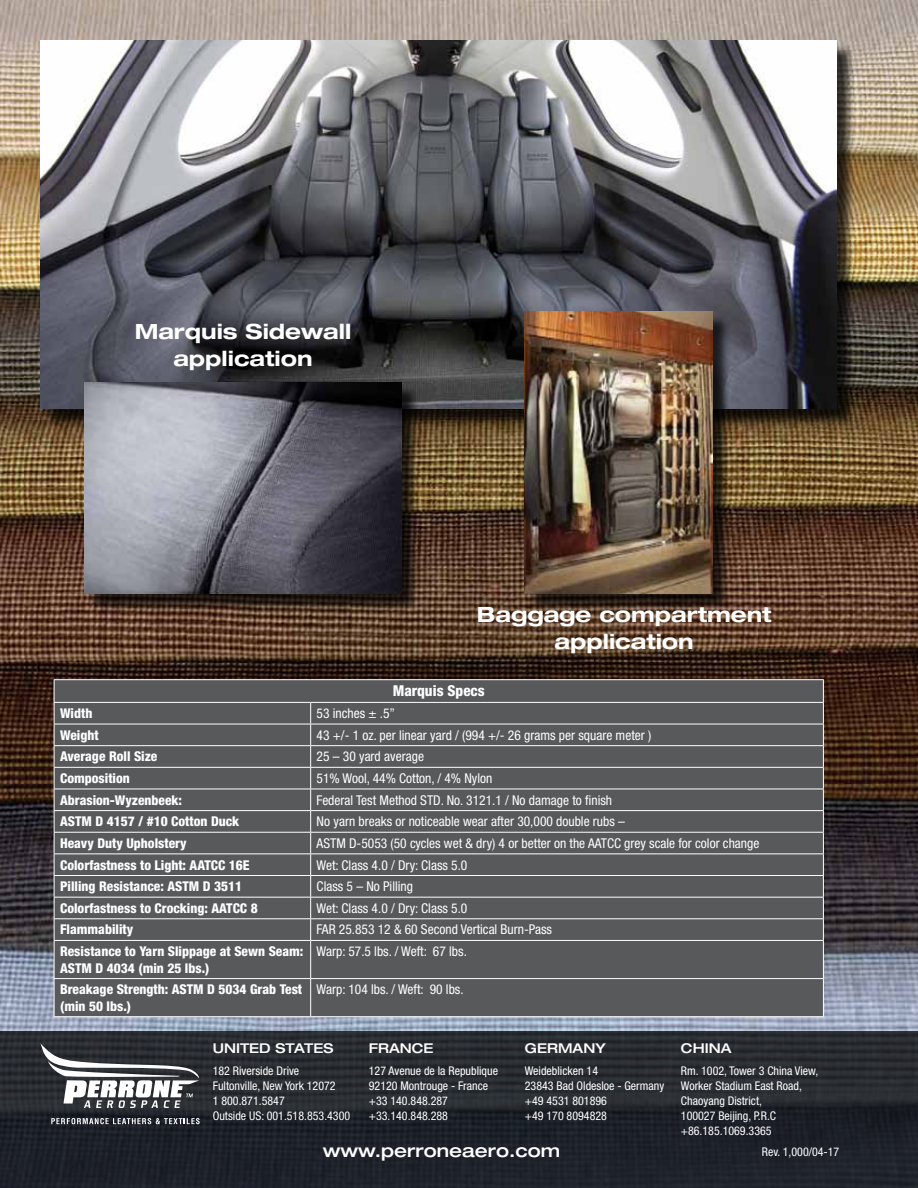
<style>
.page{position:relative;width:918px;height:1188px;background:#fff}
.page>*{position:absolute;margin:0;border:0;box-sizing:border-box;transform-origin:0 0}
.t1{font:700 expanded 21px/27px "Helvetica Neue LT Std";color:#fff;text-align:center}
.t2{font:500 expanded 18px "Helvetica Neue LT Std";color:#fff}
.t3{font:800 condensed 15px "Helvetica Neue LT Std";color:#fff}
.t4{font:condensed 13.5px "Helvetica Neue LT Std";color:#fff}
.t5{font:800 condensed 13.5px/16.5px "Helvetica Neue LT Std";color:#fff}
.t6{font:500 expanded 13.5px "Helvetica Neue LT Std";color:#fff}
.t7{font:condensed 12px/15px "Helvetica Neue LT Std";color:#fff}
</style>
<div class="page">
<img style="left:0;top:0;width:918px;height:1031px">
<div style="left:55px;top:680px;width:768px;height:336px;background:#58595b"></div>
<hr style="left:54px;top:679px;width:257px;height:1px;background:#fff">
<hr style="left:311px;top:679px;width:513px;height:1px;background:#fff">
<hr style="left:54px;top:702px;width:257px;height:1px;background:#fff">
<hr style="left:311px;top:702px;width:513px;height:1px;background:#fff">
<hr style="left:54px;top:724px;width:257px;height:1px;background:#fff">
<hr style="left:311px;top:724px;width:513px;height:1px;background:#fff">
<hr style="left:54px;top:745px;width:257px;height:1px;background:#fff">
<hr style="left:311px;top:745px;width:513px;height:1px;background:#fff">
<hr style="left:54px;top:767px;width:257px;height:1px;background:#fff">
<hr style="left:311px;top:767px;width:513px;height:1px;background:#fff">
<hr style="left:54px;top:789px;width:257px;height:1px;background:#fff">
<hr style="left:311px;top:789px;width:513px;height:1px;background:#fff">
<hr style="left:54px;top:810px;width:257px;height:1px;background:#fff">
<hr style="left:311px;top:810px;width:513px;height:1px;background:#fff">
<hr style="left:54px;top:832px;width:257px;height:1px;background:#fff">
<hr style="left:311px;top:832px;width:513px;height:1px;background:#fff">
<hr style="left:54px;top:854px;width:257px;height:1px;background:#fff">
<hr style="left:311px;top:854px;width:513px;height:1px;background:#fff">
<hr style="left:54px;top:875px;width:257px;height:1px;background:#fff">
<hr style="left:311px;top:875px;width:513px;height:1px;background:#fff">
<hr style="left:54px;top:897px;width:257px;height:1px;background:#fff">
<hr style="left:311px;top:897px;width:513px;height:1px;background:#fff">
<hr style="left:54px;top:918px;width:257px;height:1px;background:#fff">
<svg style="left:54px;top:680px;width:1px;height:260px"></svg>
<hr style="left:311px;top:918px;width:513px;height:1px;background:#fff">
<svg style="left:310px;top:703px;width:1px;height:237px"></svg>
<svg style="left:823px;top:680px;width:1px;height:260px"></svg>
<hr style="left:54px;top:940px;width:257px;height:1px;background:#fff">
<hr style="left:54px;top:941px;width:1px;height:37px;background:#fff">
<hr style="left:311px;top:940px;width:513px;height:1px;background:#fff">
<hr style="left:310px;top:941px;width:1px;height:37px;background:#fff">
<hr style="left:823px;top:941px;width:1px;height:37px;background:#fff">
<hr style="left:54px;top:978px;width:257px;height:1px;background:#fff">
<hr style="left:54px;top:979px;width:1px;height:37px;background:#fff">
<hr style="left:311px;top:978px;width:513px;height:1px;background:#fff">
<hr style="left:310px;top:979px;width:1px;height:37px;background:#fff">
<hr style="left:823px;top:979px;width:1px;height:37px;background:#fff">
<hr style="left:54px;top:1016px;width:257px;height:1px;background:#fff">
<hr style="left:311px;top:1016px;width:513px;height:1px;background:#fff">
<div style="left:0;top:1031px;width:918px;height:157px;background:linear-gradient(to bottom,#2b2f33,#1a1f28)"></div>
<svg style="left:41px;top:1043px;width:158px;height:65px"></svg>
<svg style="left:51px;top:1118px;width:149px;height:6px"></svg>
<div style="left:43px;top:43px;width:812px;height:385px;background:#000;opacity:.75"></div>
<img style="left:40px;top:40px;width:797px;height:369px">
<div style="left:86px;top:385px;width:334px;height:227px;background:#000;opacity:.75"></div>
<img style="left:84px;top:382px;width:318px;height:212px">
<div style="left:527px;top:313px;width:204px;height:300px;background:#000;opacity:.75"></div>
<img style="left:525px;top:311px;width:187px;height:283px">
<h1 class="t1" style="left:135px;top:317px;width:218px">Marquis Sidewall application</h1>
<h1 class="t1" style="left:477px;top:601px;width:296px">Baggage compartment application</h1>
<p class="t3" style="left:393px;top:682px;width:93px">Marquis Specs</p>
<p class="t5" style="left:60px;top:705px;width:34px">Width</p>
<p class="t4" style="left:317px;top:705px;width:80px">53 inches ± .5”</p>
<p class="t5" style="left:60px;top:726px;width:40px">Weight</p>
<p class="t4" style="left:317px;top:727px;width:336px">43 +/- 1 oz. per linear yard / (994 +/- 26 grams per square meter )</p>
<p class="t5" style="left:60px;top:748px;width:99px">Average Roll Size</p>
<p class="t4" style="left:317px;top:749px;width:109px">25 – 30 yard average</p>
<p class="t5" style="left:60px;top:770px;width:71px">Composition</p>
<p class="t4" style="left:317px;top:770px;width:177px">51% Wool, 44% Cotton, / 4% Nylon</p>
<p class="t5" style="left:60px;top:791px;width:124px">Abrasion-Wyzenbeek:</p>
<p class="t4" style="left:317px;top:792px;width:297px">Federal Test Method STD. No. 3121.1 / No damage to finish</p>
<p class="t5" style="left:60px;top:813px;width:181px">ASTM D 4157 / #10 Cotton Duck</p>
<p class="t4" style="left:317px;top:814px;width:310px">No yarn breaks or noticeable wear after 30,000 double rubs –</p>
<p class="t5" style="left:60px;top:835px;width:128px">Heavy Duty Upholstery</p>
<p class="t4" style="left:317px;top:835px;width:444px">ASTM D-5053 (50 cycles wet &amp; dry) 4 or better on the AATCC grey scale for color change</p>
<p class="t5" style="left:60px;top:856px;width:191px">Colorfastness to Light: AATCC 16E</p>
<p class="t4" style="left:317px;top:857px;width:152px">Wet: Class 4.0 / Dry: Class 5.0</p>
<p class="t5" style="left:60px;top:878px;width:184px">Pilling Resistance: ASTM D 3511</p>
<p class="t4" style="left:317px;top:879px;width:98px">Class 5 – No Pilling</p>
<p class="t5" style="left:60px;top:900px;width:199px">Colorfastness to Crocking: AATCC 8</p>
<p class="t4" style="left:317px;top:900px;width:152px">Wet: Class 4.0 / Dry: Class 5.0</p>
<p class="t5" style="left:60px;top:921px;width:75px">Flammability</p>
<p class="t4" style="left:317px;top:922px;width:237px">FAR 25.853 12 &amp; 60 Second Vertical Burn-Pass</p>
<p class="t5" style="left:60px;top:943px;width:245px">Resistance to Yarn Slippage at Sewn Seam:<br>ASTM D 4034 (min 25 lbs.)</p>
<p class="t4" style="left:317px;top:944px;width:152px">Warp: 57.5 lbs. / Weft: 67 lbs.</p>
<p class="t5" style="left:60px;top:981px;width:244px">Breakage Strength: ASTM D 5034 Grab Test (min 50 lbs.)</p>
<p class="t4" style="left:317px;top:982px;width:149px">Warp: 104 lbs. / Weft: 90 lbs.</p>
<p class="t6" style="left:213px;top:1040px;width:122px">UNITED STATES</p>
<p class="t7" style="left:213px;top:1063px;width:139px">182 Riverside Drive<br>Fultonville, New York 12072<br>1 800.871.5847<br>Outside US: 001.518.853.4300</p>
<p class="t6" style="left:369px;top:1040px;width:66px">FRANCE</p>
<p class="t7" style="left:369px;top:1063px;width:131px">127 Avenue de la Republique<br>92120 Montrouge - France +33 140.848.287 +33.140.848.288</p>
<p class="t6" style="left:525px;top:1040px;width:82px">GERMANY</p>
<p class="t7" style="left:525px;top:1063px;width:141px">Weideblicken 14<br>23843 Bad Oldesloe - Germany +49 4531 801896<br>+49 170 8094828</p>
<h2 class="t2" style="left:323px;top:1140px;width:239px">www.perroneaero.com</h2>
<p class="t6" style="left:681px;top:1040px;width:52px">CHINA</p>
<p class="t7" style="left:681px;top:1063px;width:139px">Rm. 1002, Tower 3 China View,<br>Worker Stadium East Road,<br>Chaoyang District,<br>100027 Beijing, P.R.C +86.185.1069.3365</p>
<p class="t7" style="left:762px;top:1144px;width:79px">Rev. 1,000/04-17</p>
</div>
